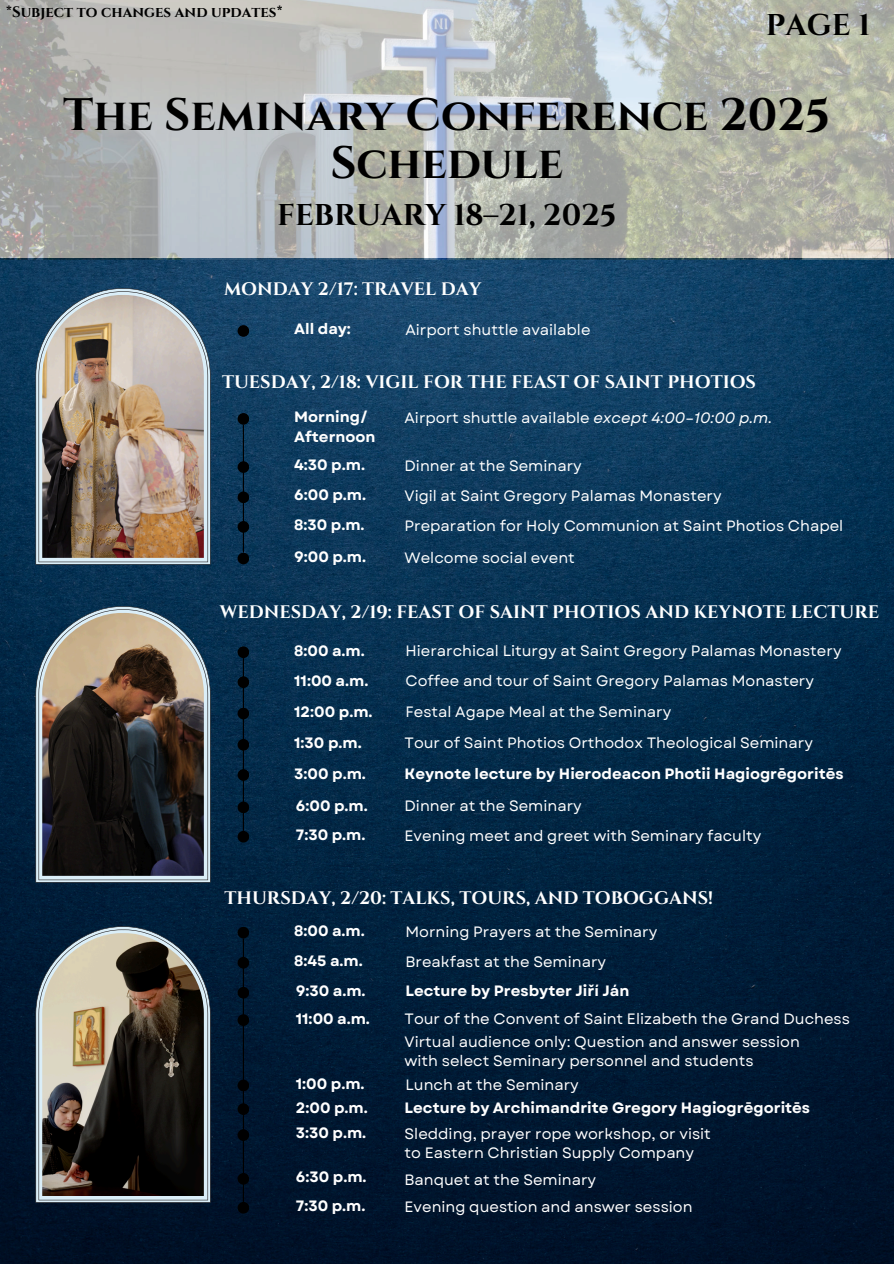
<style>
.page{position:relative;width:894px;height:1264px;background:#fff}
.page>*{position:absolute;margin:0;border:0;box-sizing:border-box;transform-origin:0 0}
.t1{font:700 45.3px/47.2px "Cinzel";color:#000;text-align:center}
.t2{font:700 30px "Cinzel";color:#000}
.t3{font:700 18.15px "Cinzel";color:#fff}
.t4{font:15px "Garet";color:#fff}
.t5{font:700 15px/20.2px "Garet";color:#fff}
.t6{font:700 15px "Cinzel";color:#000}
.s1{font-style:italic}
</style>
<div class="page">
<img style="left:0;top:260px;width:893px;height:1003px">
<img style="left:0;top:0;width:893px;height:260px">
<div style="left:237px;top:325px;width:12px;height:12px;background:#000;border-radius:50%"></div>
<hr style="left:243px;top:425px;width:1px;height:127px;background:#000">
<div style="left:237px;top:413px;width:12px;height:12px;background:#000;border-radius:50%"></div>
<div style="left:237px;top:461px;width:12px;height:12px;background:#000;border-radius:50%"></div>
<div style="left:237px;top:491px;width:12px;height:12px;background:#000;border-radius:50%"></div>
<div style="left:237px;top:521px;width:12px;height:11px;background:#000;border-radius:50%"></div>
<div style="left:237px;top:552px;width:12px;height:12px;background:#000;border-radius:50%"></div>
<hr style="left:243px;top:658px;width:1px;height:172px;background:#000">
<div style="left:237px;top:646px;width:12px;height:12px;background:#000;border-radius:50%"></div>
<div style="left:237px;top:676px;width:12px;height:12px;background:#000;border-radius:50%"></div>
<div style="left:237px;top:707px;width:12px;height:12px;background:#000;border-radius:50%"></div>
<div style="left:237px;top:739px;width:12px;height:11px;background:#000;border-radius:50%"></div>
<div style="left:237px;top:769px;width:12px;height:11px;background:#000;border-radius:50%"></div>
<div style="left:237px;top:801px;width:12px;height:12px;background:#000;border-radius:50%"></div>
<div style="left:237px;top:830px;width:12px;height:12px;background:#000;border-radius:50%"></div>
<hr style="left:243px;top:938px;width:1px;height:263px;background:#000">
<div style="left:237px;top:926px;width:12px;height:12px;background:#000;border-radius:50%"></div>
<div style="left:237px;top:956px;width:12px;height:12px;background:#000;border-radius:50%"></div>
<div style="left:237px;top:986px;width:12px;height:12px;background:#000;border-radius:50%"></div>
<div style="left:237px;top:1014px;width:12px;height:11px;background:#000;border-radius:50%"></div>
<div style="left:237px;top:1103px;width:12px;height:11px;background:#000;border-radius:50%"></div>
<div style="left:237px;top:1129px;width:12px;height:11px;background:#000;border-radius:50%"></div>
<div style="left:237px;top:1172px;width:12px;height:12px;background:#000;border-radius:50%"></div>
<div style="left:237px;top:1201px;width:12px;height:12px;background:#000;border-radius:50%"></div>
<svg style="left:35px;top:926px;width:175px;height:276px;background:#8093a1"></svg>
<img style="left:42px;top:933px;width:162px;height:262px">
<svg style="left:35px;top:288px;width:175px;height:276px;background:#89a1b1"></svg>
<img style="left:42px;top:295px;width:162px;height:262px">
<svg style="left:35px;top:606px;width:175px;height:276px;background:#839baa"></svg>
<img style="left:42px;top:613px;width:162px;height:262px">
<div style="left:237px;top:1079px;width:12px;height:12px;background:#000;border-radius:50%"></div>
<h4 class="t6" style="left:6px;top:3px;width:278px">*Subject to changes and updates*</h4>
<h4 class="t2" style="left:765px;top:6px;width:106px">PAGE 1</h4>
<p class="t1" style="left:63px;top:93px;width:768px">The Seminary Conference 2025<br>Schedule</p>
<h4 class="t2" style="left:277px;top:196px;width:341px">FEBRUARY 18–21, 2025</h4>
<h4 class="t3" style="left:224px;top:277px;width:259px">MONDAY 2/17: TRAVEL DAY</h4>
<p class="t5" style="left:294px;top:319px;width:58px">All day:</p>
<h4 class="t4" style="left:405px;top:319px;width:186px">Airport shuttle available</h4>
<h2 class="t3" style="left:222px;top:370px;width:535px">TUESDAY, 2/18: VIGIL FOR THE FEAST OF SAINT PHOTIOS</h2>
<p class="t5" style="left:294px;top:406px;width:83px">Morning/<br>Afternoon</p>
<h4 class="t5" style="left:294px;top:455px;width:72px">4:30 p.m.</h4>
<p class="t5" style="left:294px;top:485px;width:73px">6:00 p.m.</p>
<p class="t5" style="left:294px;top:514px;width:72px">8:30 p.m.</p>
<h3 class="t4" style="left:404px;top:407px;width:369px">Airport shuttle available <span class="s1">except 4:00–10:00 p.m.</span></h3>
<p class="t4" style="left:404px;top:454px;width:179px">Dinner at the Seminary</p>
<p class="t4" style="left:404px;top:485px;width:318px">Vigil at Saint Gregory Palamas Monastery</p>
<p class="t4" style="left:404px;top:514px;width:440px">Preparation for Holy Communion at Saint Photios Chapel</p>
<h4 class="t5" style="left:294px;top:546px;width:73px">9:00 p.m.</h4>
<p class="t4" style="left:404px;top:546px;width:172px">Welcome social event</p>
<h1 class="t3" style="left:220px;top:601px;width:660px">WEDNESDAY, 2/19: FEAST OF SAINT PHOTIOS AND KEYNOTE LECTURE</h1>
<h4 class="t5" style="left:294px;top:640px;width:72px">8:00 a.m.</h4>
<p class="t5" style="left:294px;top:670px;width:76px">11:00 a.m.</p>
<h4 class="t5" style="left:294px;top:701px;width:80px">12:00 p.m.</h4>
<p class="t4" style="left:405px;top:640px;width:437px">Hierarchical Liturgy at Saint Gregory Palamas Monastery</p>
<h4 class="t4" style="left:405px;top:670px;width:410px">Coffee and tour of Saint Gregory Palamas Monastery</h4>
<h4 class="t4" style="left:405px;top:701px;width:267px">Festal Agape Meal at the Seminary</h4>
<h4 class="t5" style="left:294px;top:732px;width:69px">1:30 p.m.</h4>
<h4 class="t4" style="left:404px;top:732px;width:409px">Tour of Saint Photios Orthodox Theological Seminary</h4>
<h4 class="t5" style="left:294px;top:763px;width:73px">3:00 p.m.</h4>
<p class="t5" style="left:404px;top:763px;width:440px">Keynote lecture by Hierodeacon Photii Hagiogrēgoritēs</p>
<p class="t5" style="left:296px;top:795px;width:73px">6:00 p.m.</p>
<h3 class="t4" style="left:404px;top:795px;width:179px">Dinner at the Seminary</h3>
<p class="t4" style="left:404px;top:824px;width:358px">Evening meet and greet with Seminary faculty</p>
<p class="t5" style="left:296px;top:824px;width:71px">7:30 p.m.</p>
<h2 class="t3" style="left:224px;top:886px;width:490px">THURSDAY, 2/20: TALKS, TOURS, AND TOBOGGANS!</h2>
<h4 class="t5" style="left:294px;top:920px;width:72px">8:00 a.m.</h4>
<p class="t5" style="left:294px;top:951px;width:70px">8:45 a.m.</p>
<h4 class="t5" style="left:296px;top:980px;width:71px">9:30 a.m.</h4>
<p class="t4" style="left:405px;top:920px;width:253px">Morning Prayers at the Seminary</p>
<h4 class="t4" style="left:405px;top:950px;width:202px">Breakfast at the Seminary</h4>
<p class="t5" style="left:405px;top:981px;width:225px">Lecture by Presbyter Jiří Ján</p>
<h4 class="t5" style="left:296px;top:1008px;width:76px">11:00 a.m.</h4>
<p class="t4" style="left:404px;top:1008px;width:447px">Tour of the Convent of Saint Elizabeth the Grand Duchess</p>
<h4 class="t4" style="left:404px;top:1030px;width:396px">Virtual audience only: Question and answer session</h4>
<p class="t4" style="left:404px;top:1049px;width:350px">with select Seminary personnel and students</p>
<h4 class="t5" style="left:296px;top:1073px;width:70px">1:00 p.m.</h4>
<h4 class="t4" style="left:405px;top:1073px;width:175px">Lunch at the Seminary</h4>
<p class="t5" style="left:296px;top:1097px;width:73px">2:00 p.m.</p>
<p class="t5" style="left:296px;top:1123px;width:72px">3:30 p.m.</p>
<h3 class="t5" style="left:404px;top:1097px;width:407px">Lecture by Archimandrite Gregory Hagiogrēgoritēs</h3>
<h4 class="t4" style="left:404px;top:1123px;width:308px">Sledding, prayer rope workshop, or visit</h4>
<p class="t4" style="left:404px;top:1142px;width:291px">to Eastern Christian Supply Company</p>
<p class="t5" style="left:296px;top:1166px;width:72px">6:30 p.m.</p>
<h4 class="t4" style="left:404px;top:1168px;width:193px">Banquet at the Seminary</h4>
<p class="t5" style="left:296px;top:1195px;width:71px">7:30 p.m.</p>
<h4 class="t4" style="left:404px;top:1195px;width:289px">Evening question and answer session</h4>
</div>
